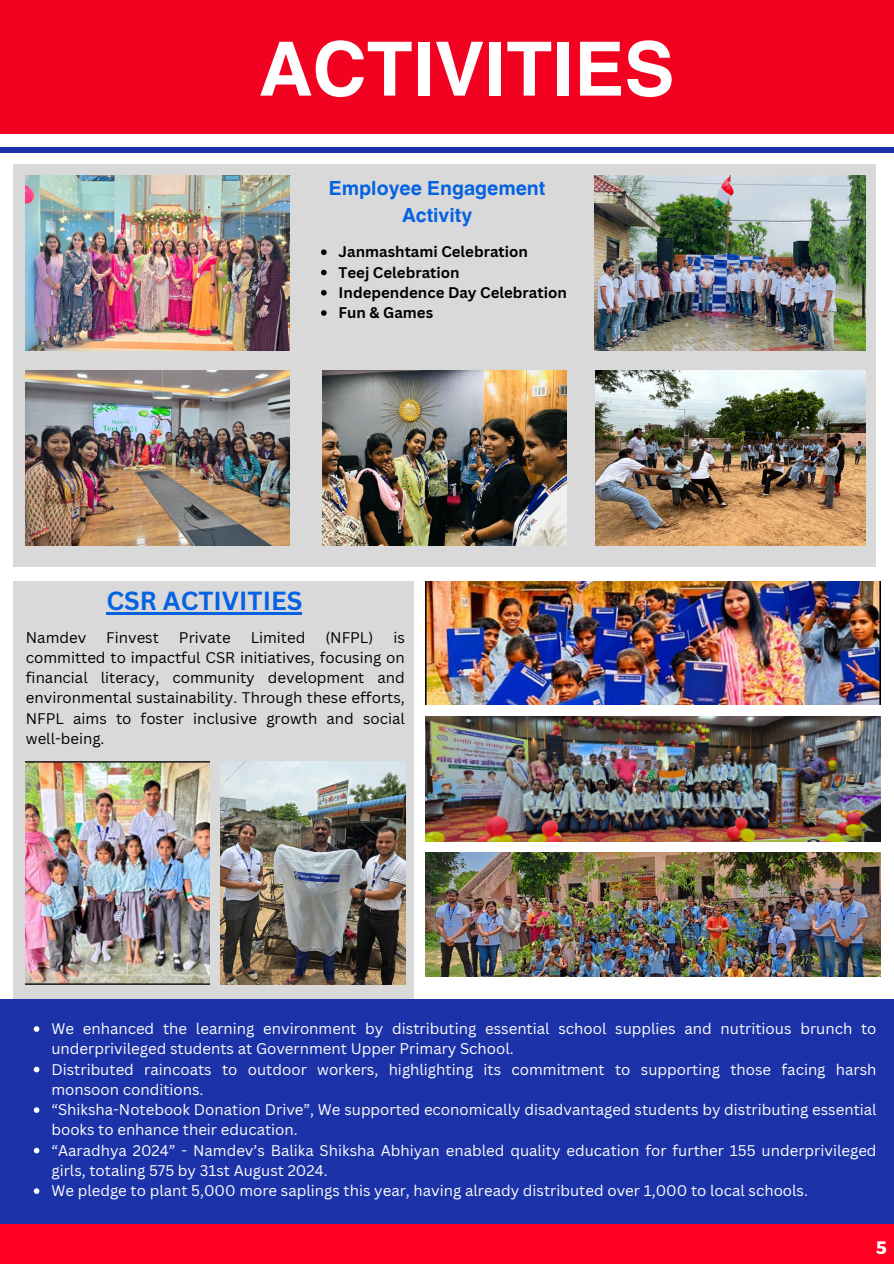
<style>
.page{position:relative;width:894px;height:1264px;background:#fff}
.page>*{position:absolute;margin:0;border:0;box-sizing:border-box;transform-origin:0 0}
.t1{font:700 75px "Helvetica World";color:#fff}
.t2{font:700 25.5px "Canva Sans";color:#0562e3}
.t3{font:700 19.5px/27px "Helvetica World";color:#0562e3;text-align:center}
.t4{font:700 18px "Montserrat";color:#fffef8}
.t5{font:15px/20.2px "Canva Sans";color:#fff}
.t6{font:15px/20.2px "Canva Sans";color:#000;text-align:justify}
.t7{font:700 15px "Canva Sans";color:#000}
</style>
<div class="page">
<div style="left:13px;top:581px;width:401px;height:632px;background:#d9d9d9"></div>
<img style="left:221px;top:761px;width:184px;height:223px">
<img style="left:26px;top:761px;width:183px;height:223px">
<img style="left:425px;top:581px;width:455px;height:124px">
<img style="left:425px;top:716px;width:455px;height:125px">
<img style="left:425px;top:852px;width:455px;height:124px">
<div style="left:0;top:0;width:893px;height:134px;background:#f30121"></div>
<div style="left:0;top:147px;width:893px;height:6px;background:#1c32a8"></div>
<div style="left:13px;top:164px;width:862px;height:402px;background:#d9d9d9"></div>
<img style="left:26px;top:176px;width:263px;height:175px">
<div style="left:0;top:1223px;width:893px;height:40px;background:#f02"></div>
<div style="left:0;top:999px;width:893px;height:224px;background:#1c32a8"></div>
<img style="left:26px;top:370px;width:264px;height:175px">
<img style="left:594px;top:176px;width:270px;height:175px">
<img style="left:595px;top:370px;width:270px;height:175px">
<img style="left:323px;top:370px;width:243px;height:175px">
<svg style="left:321px;top:249px;width:5px;height:6px"></svg>
<svg style="left:321px;top:270px;width:5px;height:5px"></svg>
<svg style="left:321px;top:290px;width:5px;height:5px"></svg>
<svg style="left:321px;top:310px;width:5px;height:6px"></svg>
<hr style="left:106px;top:612px;width:196px;height:2px;background:#0562e3">
<svg style="left:34px;top:1026px;width:5px;height:5px"></svg>
<svg style="left:34px;top:1066px;width:5px;height:6px"></svg>
<svg style="left:34px;top:1107px;width:5px;height:5px"></svg>
<svg style="left:34px;top:1147px;width:5px;height:6px"></svg>
<svg style="left:34px;top:1188px;width:5px;height:5px"></svg>
<p class="t1" style="left:259px;top:8px;width:416px">ACTIVITIES</p>
<p class="t3" style="left:329px;top:173px;width:218px">Employee Engagement<br>Activity</p>
<p class="t7" style="left:338px;top:241px;width:191px">Janmashtami Celebration</p>
<p class="t7" style="left:338px;top:261px;width:122px">Teej Celebration</p>
<p class="t7" style="left:338px;top:282px;width:230px">Independence Day Celebration</p>
<p class="t7" style="left:338px;top:302px;width:96px">Fun &amp; Games</p>
<h2 class="t2" style="left:106px;top:582px;width:197px">CSR ACTIVITIES</h2>
<p class="t6" style="left:26px;top:626px;width:380px;text-indent:367px">is committed to impactful CSR initiatives, focusing on financial literacy, community development and environmental sustainability. Through these efforts, NFPL aims to foster inclusive growth and social well-being.</p>
<p class="t6" style="left:26px;top:626px;width:62px">Namdev</p>
<p class="t6" style="left:106px;top:626px;width:54px">Finvest</p>
<p class="t6" style="left:179px;top:626px;width:53px">Private</p>
<p class="t6" style="left:250px;top:626px;width:56px">Limited</p>
<p class="t6" style="left:325px;top:626px;width:49px">(NFPL)</p>
<p class="t5" style="left:51px;top:1018px;width:826px">We enhanced the learning environment by distributing essential school supplies and nutritious brunch to underprivileged students at Government Upper Primary School.</p>
<p class="t5" style="left:51px;top:1058px;width:826px">Distributed raincoats to outdoor workers, highlighting its commitment to supporting those facing harsh monsoon conditions.</p>
<p class="t5" style="left:51px;top:1099px;width:826px">“Shiksha-Notebook Donation Drive”, We supported economically disadvantaged students by distributing essential books to enhance their education.</p>
<p class="t5" style="left:51px;top:1139px;width:826px">“Aaradhya 2024” - Namdev’s Balika Shiksha Abhiyan enabled quality education for further 155 underprivileged girls, totaling 575 by 31st August 2024.</p>
<p class="t5" style="left:51px;top:1180px;width:758px">We pledge to plant 5,000 more saplings this year, having already distributed over 1,000 to local schools.</p>
<p class="t4" style="left:875px;top:1236px;width:12px">5</p>
</div>
